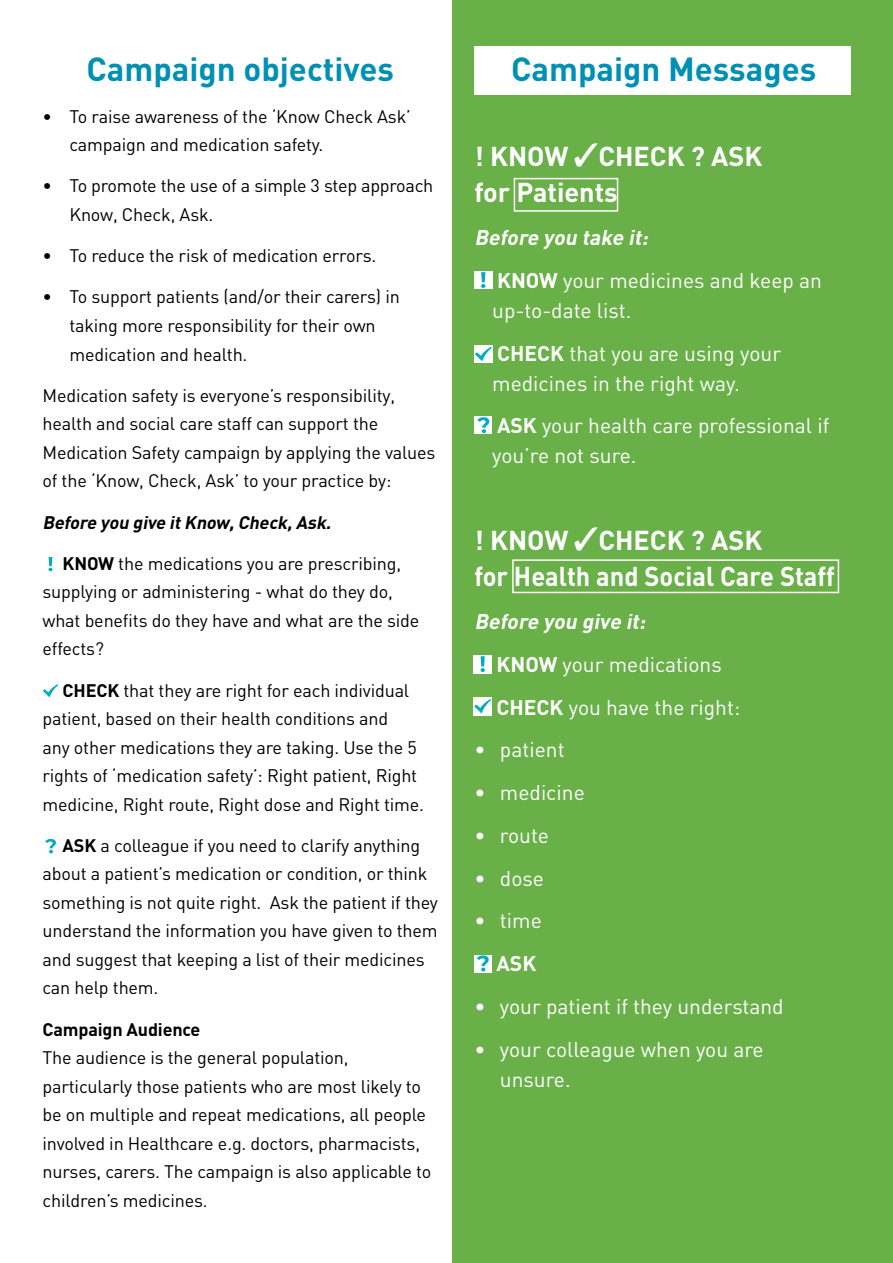
<style>
.page{position:relative;width:893px;height:1263px;background:#fff}
.page>*{position:absolute;margin:0;border:0;box-sizing:border-box;transform-origin:0 0}
.t1{font:700 33px "DIN";color:#0090b4}
.t2{font:700 27px/36px "DIN";color:#fff}
.t3{font:21px/30px "DIN";color:#fff}
.t4{font:italic 700 21px "DIN";color:#fff}
.t5{font:700 21px "DIN";color:#fff}
.t6{font:18px/28.5px "DIN";letter-spacing:-.01em;color:#000}
.t7{font:italic 700 18px "DIN";color:#000}
.s1{font-weight:700}
</style>
<div class="page">
<div style="left:452px;top:0;width:441px;height:1263px;background:#69b048"></div>
<div style="left:474px;top:47px;width:376px;height:48px;background:#fff"></div>
<div style="left:474px;top:271px;width:18px;height:18px;background:#fff"></div>
<svg style="left:481px;top:272px;width:4px;height:16px"></svg>
<div style="left:474px;top:345px;width:18px;height:18px;background:#fff"></div>
<svg style="left:475px;top:346px;width:17px;height:15px"></svg>
<div style="left:474px;top:416px;width:18px;height:18px;background:#fff"></div>
<svg style="left:477px;top:417px;width:12px;height:16px"></svg>
<div style="left:474px;top:655px;width:18px;height:18px;background:#fff"></div>
<svg style="left:481px;top:656px;width:4px;height:16px"></svg>
<div style="left:474px;top:697px;width:18px;height:18px;background:#fff"></div>
<svg style="left:474px;top:699px;width:17px;height:15px"></svg>
<div style="left:474px;top:955px;width:18px;height:17px;background:#fff"></div>
<svg style="left:476px;top:955px;width:13px;height:16px"></svg>
<svg style="left:48px;top:556px;width:4px;height:15px"></svg>
<svg style="left:43px;top:684px;width:15px;height:13px"></svg>
<svg style="left:45px;top:838px;width:11px;height:15px"></svg>
<div style="left:514px;top:178px;width:104px;height:34px;border:2px solid #fff"></div>
<div style="left:512px;top:559px;width:327px;height:34px;border:2px solid #fff"></div>
<p class="t1" style="left:86px;top:48px;width:309px">Campaign objectives</p>
<p class="t6" style="left:70px;top:102px;width:343px;text-indent:-27px">• To raise awareness of the ‘Know Check Ask’ campaign and medication safety.</p>
<p class="t6" style="left:70px;top:171px;width:365px;text-indent:-27px">• To promote the use of a simple 3 step approach<br>Know, Check, Ask.</p>
<p class="t6" style="left:43px;top:241px;width:335px">• To reduce the risk of medication errors.</p>
<p class="t6" style="left:70px;top:282px;width:332px;text-indent:-27px">• To support patients (and/or their carers) in taking more responsibility for their own medication and health.</p>
<p class="t6" style="left:43px;top:381px;width:394px">Medication safety is everyone’s responsibility, health and social care staff can support the Medication Safety campaign by applying the values of the ‘Know, Check, Ask’ to your practice by:</p>
<p class="t7" style="left:43px;top:510px;width:294px">Before you give itKnow,Check,Ask.</p>
<p class="t6" style="left:43px;top:549px;width:378px;text-indent:20px"><span class="s1">KNOW</span> the medications you are prescribing, supplying or administering - what do they do, what benefits do they have and what are the side effects?</p>
<p class="t6" style="left:43px;top:675px;width:383px;text-indent:20px"><span class="s1">CHECK</span> that they are right for each individual patient, based on their health conditions and<br>any other medications they are taking. Use the 5 rights of ‘medication safety’: Right patient, Right medicine, Right route, Right dose and Right time.</p>
<p class="t6" style="left:43px;top:831px;width:397px;text-indent:20px"><span class="s1">ASK</span> a colleague if you need to clarify anything about a patient’s medication or condition, or think something is not quite right. Ask the patient if they understand the information you have given to them and suggest that keeping a list of their medicines can help them.</p>
<p class="t6" style="left:43px;top:1014px;width:390px"><span class="s1">Campaign Audience<br></span>The audience is the general population, particularly those patients who are most likely to be on multiple and repeat medications, all people involved in Healthcare e.g. doctors, pharmacists, nurses, carers. The campaign is also applicable to children’s medicines.</p>
<p class="t1" style="left:511px;top:48px;width:307px">Campaign Messages</p>
<p class="t2" style="left:474px;top:137px;width:289px">! KNOW ✓CHECK ? ASK for Patients</p>
<p class="t4" style="left:474px;top:224px;width:180px">Before you take it:</p>
<p class="t3" style="left:492px;top:265px;width:331px"><span class="s1">KNOW</span> your medicines and keep an up-to-date list.</p>
<p class="t3" style="left:492px;top:337px;width:290px"><span class="s1">CHECK</span> that you are using your medicines in the right way.</p>
<p class="t3" style="left:492px;top:410px;width:339px"><span class="s1">ASK</span> your health care professional if you’re not sure.</p>
<p class="t2" style="left:474px;top:521px;width:362px">! KNOW ✓CHECK ? ASK<br>for Health and Social Care Staff</p>
<p class="t4" style="left:474px;top:608px;width:177px">Before you give it:</p>
<p class="t3" style="left:496px;top:649px;width:227px"><span class="s1">KNOW</span> your medications</p>
<p class="t3" style="left:496px;top:692px;width:245px"><span class="s1">CHECK</span> you have the right:</p>
<p class="t3" style="left:474px;top:734px;width:92px">• patient</p>
<p class="t3" style="left:474px;top:777px;width:112px">• medicine</p>
<p class="t3" style="left:474px;top:820px;width:76px">• route</p>
<p class="t3" style="left:474px;top:863px;width:71px">• dose</p>
<p class="t3" style="left:474px;top:905px;width:69px">• time</p>
<p class="t5" style="left:496px;top:950px;width:41px">ASK</p>
<p class="t3" style="left:474px;top:991px;width:311px">• your patient if they understand</p>
<p class="t3" style="left:500px;top:1034px;width:265px;text-indent:-26px">• your colleague when you are unsure.</p>
</div>
